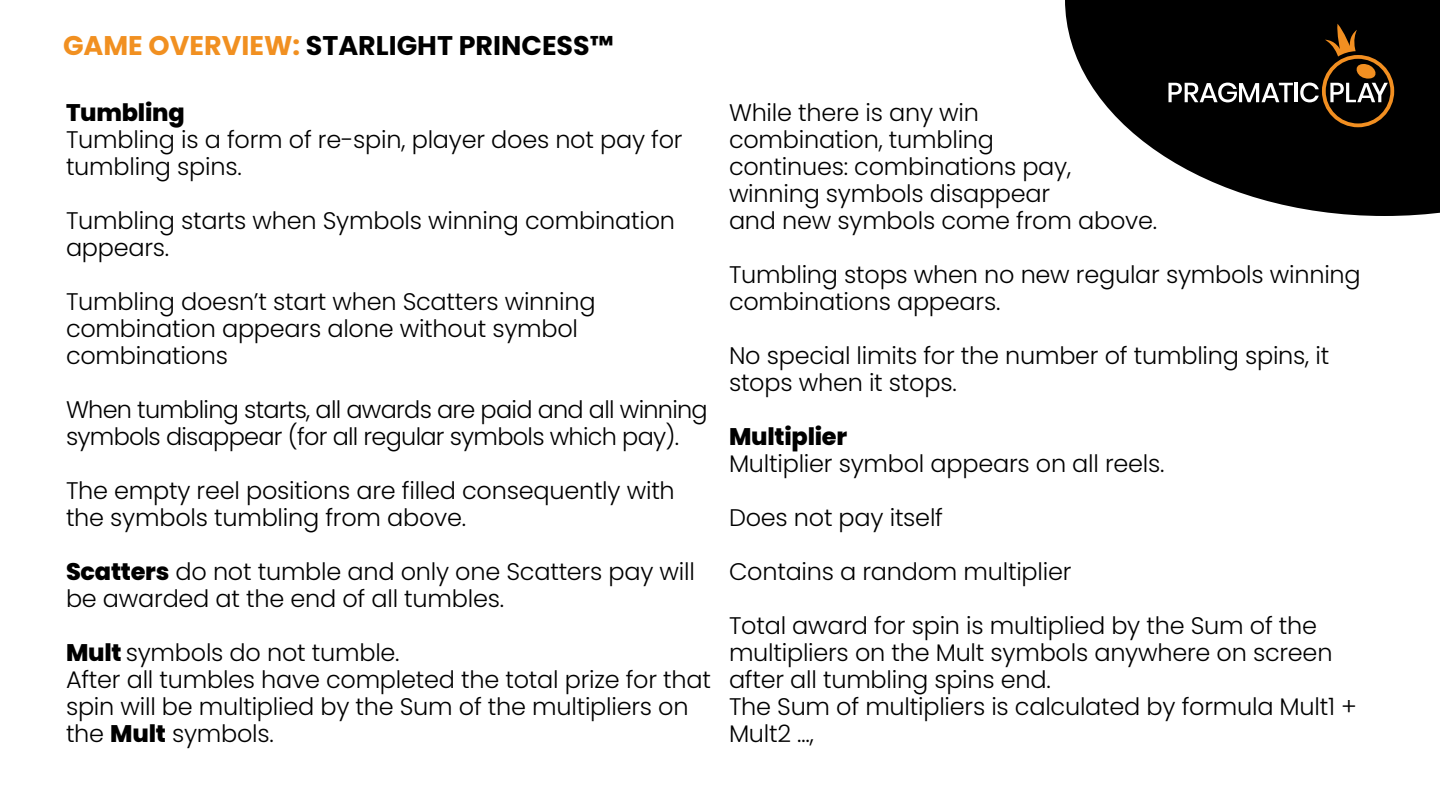
<style>
.page{position:relative;width:1440px;height:810px;background:#fff}
.page>*{position:absolute;margin:0;border:0;box-sizing:border-box;transform-origin:0 0}
.t1{font:700 27px "Poppins";color:#000}
.t2{font:300 24px/27px "Poppins";letter-spacing:-.01em;color:#000}
.t3{font:300 24px/27px "Poppins";letter-spacing:-.03em;color:#000}
.t4{font:800 24px "Poppins";letter-spacing:-.01em;color:#000}
.s1{color:#f19021}
.s2{font-weight:800}
</style>
<div class="page">
<svg style="left:1065px;top:0;width:375px;height:216px;fill:#000"></svg>
<svg style="left:1168px;top:83px;width:125px;height:19px"></svg>
<hr style="left:1295px;top:83px;width:3px;height:19px;background:#fff">
<svg style="left:1300px;top:24px;width:94px;height:103px;background:#322414"></svg>
<p class="t1" style="left:63px;top:30px;width:552px"><span class="s1">GAME OVERVIEW:</span> STARLIGHT PRINCESS™</p>
<p class="t4" style="left:66px;top:99px;width:120px">Tumbling</p>
<p class="t2" style="left:66px;top:126px;width:618px">Tumbling is a form of re-spin, player does not pay for tumbling spins.</p>
<p class="t2" style="left:66px;top:207px;width:611px">Tumbling starts when Symbols winning combination appears.</p>
<p class="t2" style="left:66px;top:288px;width:531px">Tumbling doesn’t start when Scatters winning combination appears alone without symbol combinations</p>
<p class="t3" style="left:66px;top:396px;width:643px">When tumbling starts, all awards are paid and all winning symbols disappear (for all regular symbols which pay).</p>
<p class="t2" style="left:66px;top:477px;width:610px">The empty reel positions are filled consequently with the symbols tumbling from above.</p>
<p class="t2" style="left:66px;top:558px;width:630px"><span class="s2">Scatters</span> do not tumble and only one Scatters pay will be awarded at the end of all tumbles.</p>
<p class="t2" style="left:66px;top:639px;width:646px"><span class="s2">Mult</span> symbols do not tumble.<br>After all tumbles have completed the total prize for that spin will be multiplied by the Sum of the multipliers on the <span class="s2">Mult</span> symbols.</p>
<p class="t2" style="left:729px;top:99px;width:430px">While there is any win<br>combination, tumbling<br>continues: combinations pay, winning symbols disappear<br>and new symbols come from above.</p>
<p class="t2" style="left:729px;top:261px;width:633px">Tumbling stops when no new regular symbols winning combinations appears.</p>
<p class="t2" style="left:729px;top:342px;width:602px">No special limits for the number of tumbling spins, it stops when it stops.</p>
<p class="t4" style="left:729px;top:423px;width:120px">Multiplier</p>
<p class="t2" style="left:729px;top:450px;width:437px">Multiplier symbol appears on all reels.</p>
<p class="t2" style="left:729px;top:504px;width:216px">Does not pay itself</p>
<p class="t2" style="left:729px;top:558px;width:344px">Contains a random multiplier</p>
<p class="t2" style="left:729px;top:612px;width:629px">Total award for spin is multiplied by the Sum of the multipliers on the Mult symbols anywhere on screen after all tumbling spins end.<br>The Sum of multipliers is calculated by formula Mult1 + Mult2 …,</p>
</div>
